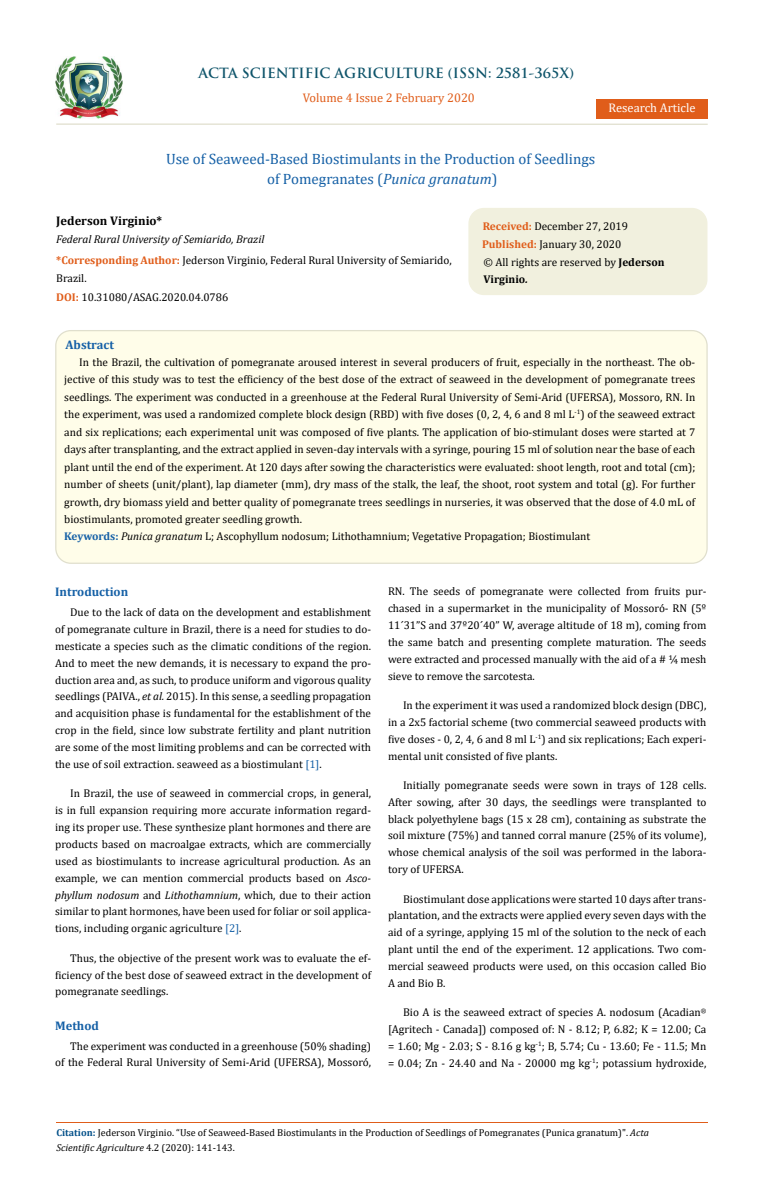
<style>
.page{position:relative;width:764px;height:1200px;background:#fff}
.page>*{position:absolute;margin:0;border:0;box-sizing:border-box;transform-origin:0 0}
.t1{font:15px/20px "Cambria";color:#1560a6;text-align:center}
.t2{font:700 13.75px "Trajan Pro";color:#0e546a}
.t3{font:700 12.5px "Cambria";color:#1560a6}
.t4{font:12.5px "Cambria";color:#e05d1a}
.t5{font:700 12.5px "Cambria";color:#000}
.t6{font:12.5px "Cambria";color:#fff}
.t7{font:11.25px/16.9px "Cambria";color:#000;text-align:justify}
.t8{font:10px/15px "Cambria";color:#000}
.s1{font-style:italic}
.s2{font-weight:700;color:#e05d1a}
.s3{font-weight:700}
.s4{font-weight:700;font-style:italic}
.s5{font-weight:700;color:#1560a6}
.s6{color:#1560a6}
.s7{font-weight:700;color:#035089}
</style>
<div class="page">
<img style="left:56px;top:57px;width:66px;height:61px">
<div style="left:596px;top:99px;width:111px;height:20px;background:#e05d1a"></div>
<div style="left:56px;top:331px;width:651px;height:232px;background:#fffde9;border-radius:15px"></div>
<div style="left:55px;top:330px;width:652px;height:234px;border:1px solid #e0dfcd;border-radius:15px"></div>
<div style="left:469px;top:208px;width:238px;height:87px;background:#f1f0de;border-radius:15px"></div>
<div style="left:468px;top:208px;width:239px;height:87px;border:1px solid #f1f0de;border-radius:15px"></div>
<hr style="left:56px;top:123px;width:651px;height:2px;background:#e0dfcd">
<hr style="left:56px;top:1122px;width:652px;height:1px;background:#e05d1a">
<p class="t2" style="left:199px;top:64px;width:377px">ACTA SCIENTIFIC AGRICULTURE (ISSN: 2581-365X)</p>
<p class="t4" style="left:303px;top:91px;width:174px">Volume 4 Issue 2 February 2020</p>
<p class="t6" style="left:608px;top:100px;width:89px">Research Article</p>
<h1 class="t1" style="left:166px;top:149px;width:431px">Use of Seaweed-Based Biostimulants in the Production of Seedlings of Pomegranates (<span class="s1">Punica granatum</span>)</h1>
<p class="t5" style="left:56px;top:211px;width:107px">Jederson Virginio*</p>
<p class="t7" style="left:56px;top:229px;width:397px;line-height:20.6px"><span class="s1">Federal Rural University of Semiarido, Brazil<br></span><span class="s2">*Corresponding Author:</span> Jederson Virginio, Federal Rural University of Semiarido,</p>
<p class="t7" style="left:56px;top:269px;width:32px">Brazil.</p>
<p class="t7" style="left:56px;top:289px;width:174px"><span class="s2">DOI:</span> 10.31080/ASAG.2020.04.0786</p>
<p class="t3" style="left:66px;top:336px;width:50px">Abstract</p>
<p class="t7" style="left:482px;top:217px;width:184px;line-height:17.9px;text-align:left"><span class="s2">Received:</span> December 27, 2019<br><span class="s2">Published:</span> January 30, 2020<br>© All rights are reserved by <span class="s3">Jederson<br>Virginio</span><span class="s4">.</span></p>
<p class="t7" style="left:64px;top:353px;width:632px;line-height:17.5px;text-indent:15px">In the Brazil, the cultivation of pomegranate aroused interest in several producers of fruit, especially in the northeast. The ob&shy;jective of this study was to test the efficiency of the best dose of the extract of seaweed in the development of pomegranate trees seedlings. The experiment was conducted in a greenhouse at the Federal Rural University of Semi-Arid (UFERSA), Mossoro, RN. In the experiment, was used a randomized complete block design (RBD) with five doses (0, 2, 4, 6 and 8 ml L<sup>-1</sup>) of the seaweed extract and six replications; each experimental unit was composed of five plants. The application of bio-stimulant doses were started at 7 days after transplanting, and the extract applied in seven-day intervals with a syringe, pouring 15 ml of solution near the base of each plant until the end of the experiment. At 120 days after sowing the characteristics were evaluated: shoot length, root and total (cm); number of sheets (unit/plant), lap diameter (mm), dry mass of the stalk, the leaf, the shoot, root system and total (g). For further growth, dry biomass yield and better quality of pomegranate trees seedlings in nurseries, it was observed that the dose of 4.0 mL of biostimulants, promoted greater seedling growth.</p>
<p class="t7" style="left:64px;top:528px;width:528px"><span class="s5">Keywords:</span> <span class="s1">Punica granatum</span> L; Ascophyllum nodosum; Lithothamnium; Vegetative Propagation; Biostimulant</p>
<p class="t3" style="left:55px;top:583px;width:75px">Introduction</p>
<p class="t7" style="left:55px;top:604px;width:317px;text-indent:15px">Due to the lack of data on the development and establishment of pomegranate culture in Brazil, there is a need for studies to do&shy;mesticate a species such as the climatic conditions of the region.<br>And to meet the new demands, it is necessary to expand the pro&shy;duction area and, as such, to produce uniform and vigorous quality seedlings (PAIVA., <span class="s1">et al.</span> 2015). In this sense, a seedling propagation and acquisition phase is fundamental for the establishment of the crop in the field, since low substrate fertility and plant nutrition are some of the most limiting problems and can be corrected with the use of soil extraction. seaweed as a biostimulant <span class="s6">[1]</span>.</p>
<p class="t7" style="left:55px;top:785px;width:317px;text-indent:15px">In Brazil, the use of seaweed in commercial crops, in general, is in full expansion requiring more accurate information regard&shy;ing its proper use. These synthesize plant hormones and there are products based on macroalgae extracts, which are commercially used as biostimulants to increase agricultural production. As an example, we can mention commercial products based on <span class="s1">Asco&shy;phyllum nodosum</span> and <span class="s1">Lithothamnium</span>, which, due to their action similar to plant hormones, have been used for foliar or soil applica&shy;tions, including organic agriculture <span class="s6">[2]</span>.</p>
<p class="t7" style="left:55px;top:949px;width:317px;text-indent:15px">Thus, the objective of the present work was to evaluate the ef&shy;ficiency of the best dose of seaweed extract in the development of pomegranate seedlings.</p>
<p class="t3" style="left:55px;top:1017px;width:45px">Method</p>
<p class="t7" style="left:55px;top:1037px;width:317px;text-align:right">The experiment was conducted in a greenhouse (50% shading)<br>of the Federal Rural University of Semi-Arid (UFERSA), Mossoró,</p>
<p class="t7" style="left:388px;top:583px;width:320px">RN. The seeds of pomegranate were collected from fruits pur&shy;chased in a supermarket in the municipality of Mossoró- RN (5º 11´31”S and 37º20´40” W, average altitude of 18 m), coming from the same batch and presenting complete maturation. The seeds were extracted and processed manually with the aid of a # ¼ mesh sieve to remove the sarcotesta.</p>
<p class="t7" style="left:388px;top:697px;width:320px;text-indent:15px">In the experiment it was used a randomized block design (DBC), in a 2x5 factorial scheme (two commercial seaweed products with five doses - 0, 2, 4, 6 and 8 ml L<sup>-1</sup>) and six replications; Each experi&shy;mental unit consisted of five plants.</p>
<p class="t7" style="left:388px;top:777px;width:320px;text-indent:15px">Initially pomegranate seeds were sown in trays of 128 cells.<br>After sowing, after 30 days, the seedlings were transplanted to black polyethylene bags (15 x 28 cm), containing as substrate the soil mixture (75%) and tanned corral manure (25% of its volume), whose chemical analysis of the soil was performed in the labora&shy;tory of UFERSA.</p>
<p class="t7" style="left:388px;top:890px;width:320px;text-indent:15px">Biostimulant dose applications were started 10 days after trans&shy;plantation, and the extracts were applied every seven days with the aid of a syringe, applying 15 ml of the solution to the neck of each plant until the end of the experiment. 12 applications. Two com&shy;mercial seaweed products were used, on this occasion called Bio A and Bio B.</p>
<p class="t7" style="left:388px;top:1004px;width:320px;text-indent:15px">Bio A is the seaweed extract of species A. nodosum (Acadian<sup>® </sup>[Agritech - Canada]) composed of: N - 8.12; P, 6.82; K = 12.00; Ca = 1.60; Mg - 2.03; S - 8.16 g kg<sup>-1</sup>; B, 5.74; Cu - 13.60; Fe - 11.5; Mn = 0.04; Zn - 24.40 and Na - 20000 mg kg<sup>-1</sup>; potassium hydroxide,</p>
<p class="t8" style="left:56px;top:1125px;width:594px"><span class="s7">Citation:</span> Jederson Virginio. “Use of Seaweed-Based Biostimulants in the Production of Seedlings of Pomegranates (Punica granatum)". <span class="s1">Acta<br>Scientific Agriculture</span> 4.2 (2020): 141-143.</p>
</div>
